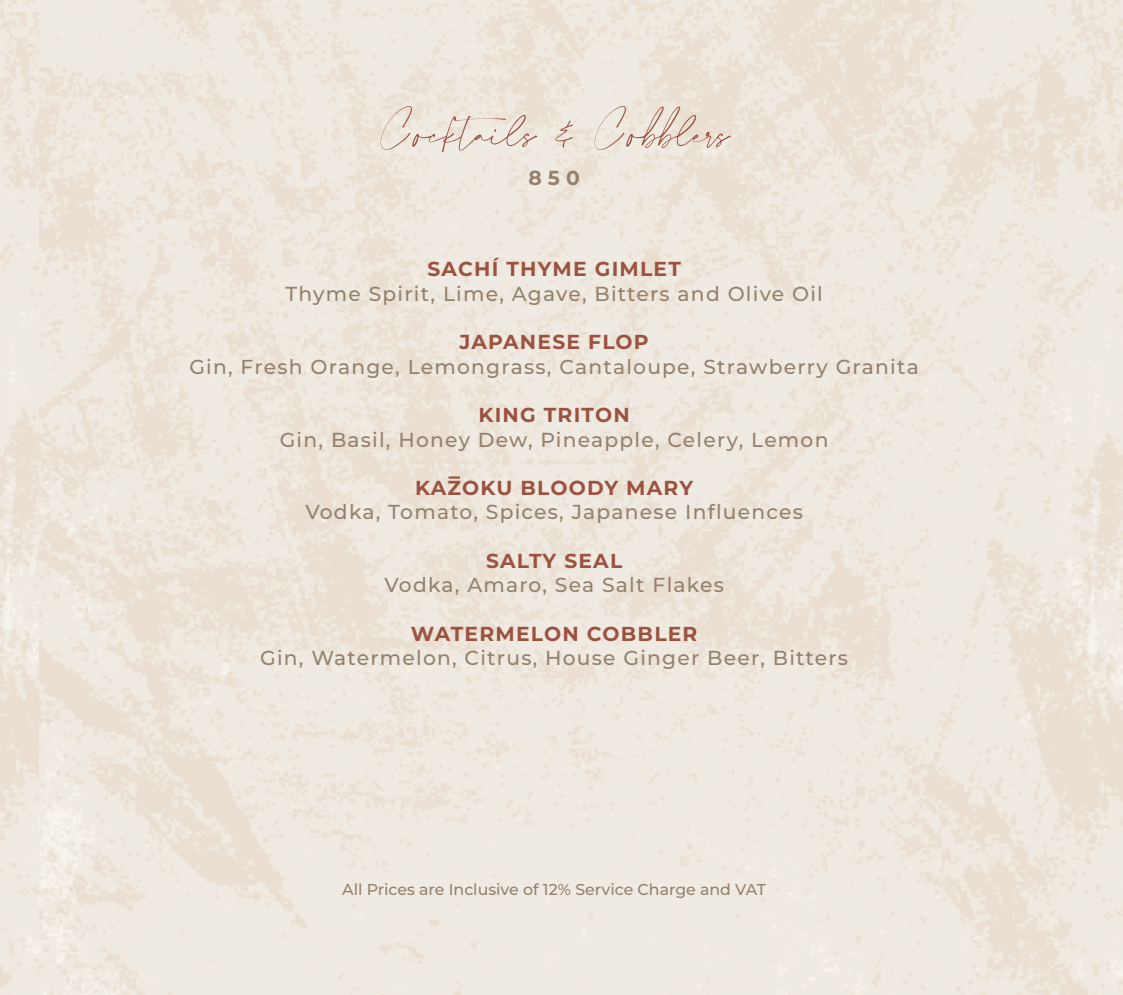
<style>
.page{position:relative;width:1123px;height:995px;background:#fff}
.page>*{position:absolute;margin:0;border:0;box-sizing:border-box;transform-origin:0 0}
.t1{font:58.5px "Collection Free";letter-spacing:-.005em;color:#9c5241}
.t2{font:500 20.25px "Montserrat";letter-spacing:.06em;color:#94816d}
.t3{font:700 20.25px "Montserrat";letter-spacing:.06em;color:#9c5241}
.t4{font:700 20.25px "Montserrat";color:#94816d}
.t5{font:500 15.75px "Montserrat";color:#94816d}
</style>
<div class="page">
<img style="left:0;top:0;width:1123px;height:995px">
<img style="left:0;top:13px;width:38px;height:982px">
<svg style="left:448px;top:476px;width:12px;height:3px"></svg>
<h1 class="t1" style="left:378px;top:101px;width:353px">Cocktails &amp; Cobblers</h1>
<p class="t4" style="left:528px;top:163px;width:53px">850</p>
<p class="t3" style="left:427px;top:255px;width:255px">SACHÍ THYME GIMLET</p>
<p class="t2" style="left:285px;top:279px;width:539px">Thyme Spirit, Lime, Agave, Bitters and Olive Oil</p>
<p class="t3" style="left:459px;top:328px;width:191px">JAPANESE FLOP</p>
<p class="t2" style="left:189px;top:352px;width:731px">Gin, Fresh Orange, Lemongrass, Cantaloupe, Strawberry Granita</p>
<p class="t3" style="left:478px;top:400px;width:153px">KING TRITON</p>
<p class="t2" style="left:280px;top:425px;width:550px">Gin, Basil, Honey Dew, Pineapple, Celery, Lemon</p>
<p class="t3" style="left:415px;top:473px;width:279px">KAZOKU BLOODY MARY</p>
<p class="t2" style="left:305px;top:498px;width:499px">Vodka, Tomato, Spices, Japanese Influences</p>
<p class="t3" style="left:486px;top:546px;width:138px">SALTY SEAL</p>
<p class="t2" style="left:384px;top:571px;width:341px">Vodka, Amaro, Sea Salt Flakes</p>
<p class="t3" style="left:411px;top:619px;width:288px">WATERMELON COBBLER</p>
<p class="t2" style="left:260px;top:644px;width:589px">Gin, Watermelon, Citrus, House Ginger Beer, Bitters</p>
<p class="t5" style="left:342px;top:878px;width:425px">All Prices are Inclusive of 12% Service Charge and VAT</p>
</div>
